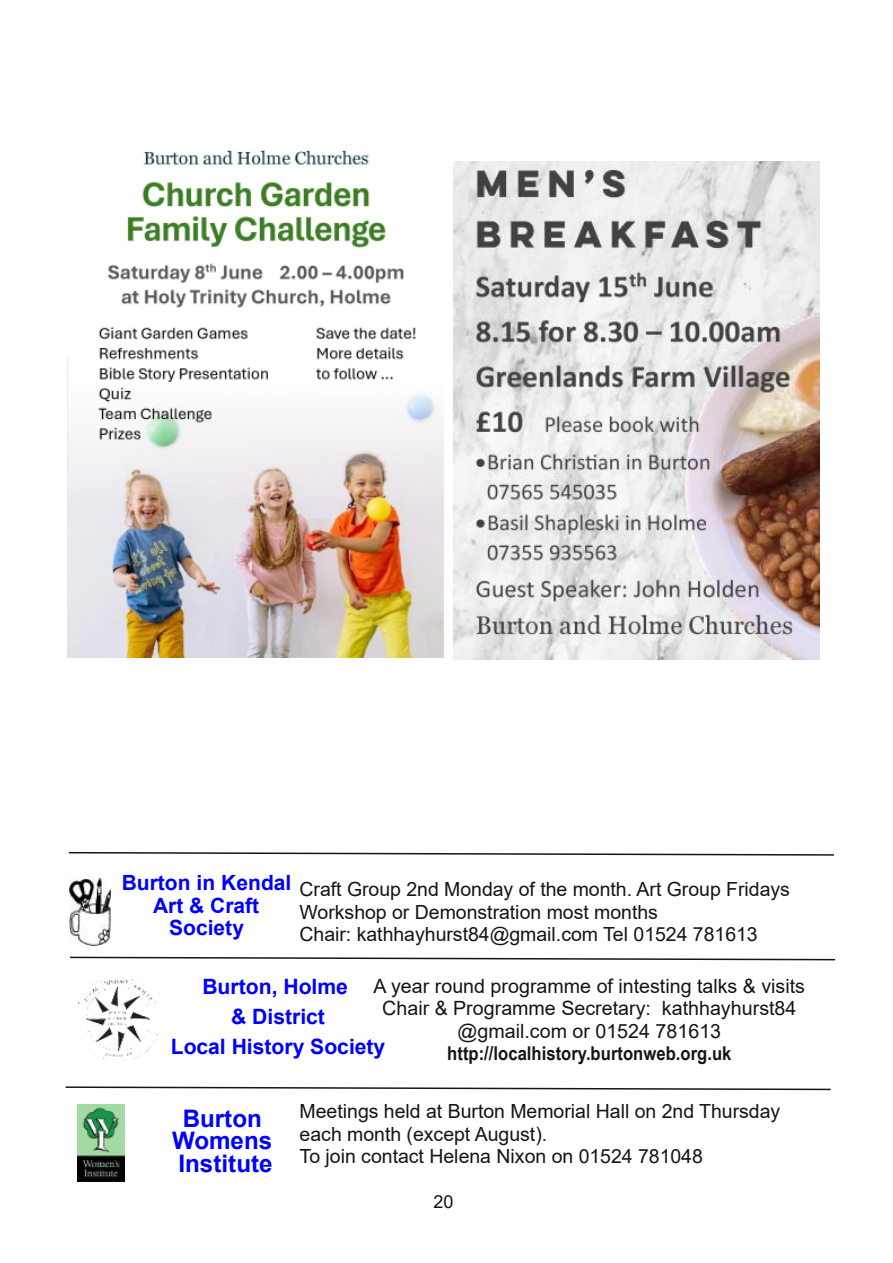
<style>
.page{position:relative;width:893px;height:1263px;background:#fff}
.page>*{position:absolute;margin:0;border:0;box-sizing:border-box;transform-origin:0 0}
.t1{font:700 24.15px/22.5px "Arial";color:#00f;text-align:center}
.t2{font:700 21.15px/30px "Arial";color:#00f;text-align:center}
.t3{font:700 21px/22.5px "Arial";color:#00f;text-align:center}
.t4{font:19.65px/22.5px "Arial";color:#171513;text-align:center}
.t5{font:19.5px/22.5px "Arial";color:#171513}
.t6{font:700 19.05px "Arial Narrow";letter-spacing:.005em;color:#171513;scale:1.06 1}
.t7{font:18px "Arial";color:#171513}
</style>
<div class="page">
<img style="left:78px;top:978px;width:81px;height:83px">
<img style="left:77px;top:1105px;width:47px;height:76px">
<svg style="left:65px;top:1086px;width:766px;height:5px"></svg>
<svg style="left:70px;top:956px;width:766px;height:5px"></svg>
<img style="left:70px;top:879px;width:41px;height:66px">
<img style="left:68px;top:150px;width:376px;height:507px">
<svg style="left:68px;top:851px;width:766px;height:5px"></svg>
<img style="left:454px;top:162px;width:365px;height:497px">
<p class="t3" style="left:122px;top:872px;width:171px">Burton in Kendal<br>Art &amp; Craft<br>Society</p>
<p class="t5" style="left:299px;top:878px;width:492px">Craft Group 2nd Monday of the month. Art Group Fridays<br>Workshop or Demonstration most months<br>Chair: kathhayhurst84@gmail.com Tel 01524 781613</p>
<p class="t4" style="left:374px;top:975px;width:433px">A year round programme of intesting talks &amp; visits<br>Chair &amp; Programme Secretary: kathhayhurst84 @gmail.com or 01524 781613</p>
<p class="t6" style="left:447px;top:1042px;width:270px">http://localhistory.burtonweb.org.uk</p>
<p class="t5" style="left:300px;top:1100px;width:482px">Meetings held at Burton Memorial Hall on 2nd Thursday each month (except August).<br>To join contact Helena Nixon on 01524 781048</p>
<p class="t2" style="left:171px;top:971px;width:216px">Burton, Holme<br>&amp; District<br>Local History Society</p>
<p class="t1" style="left:172px;top:1107px;width:102px">Burton<br>Womens<br>Institute</p>
<p class="t7" style="left:434px;top:1191px;width:22px">20</p>
</div>
